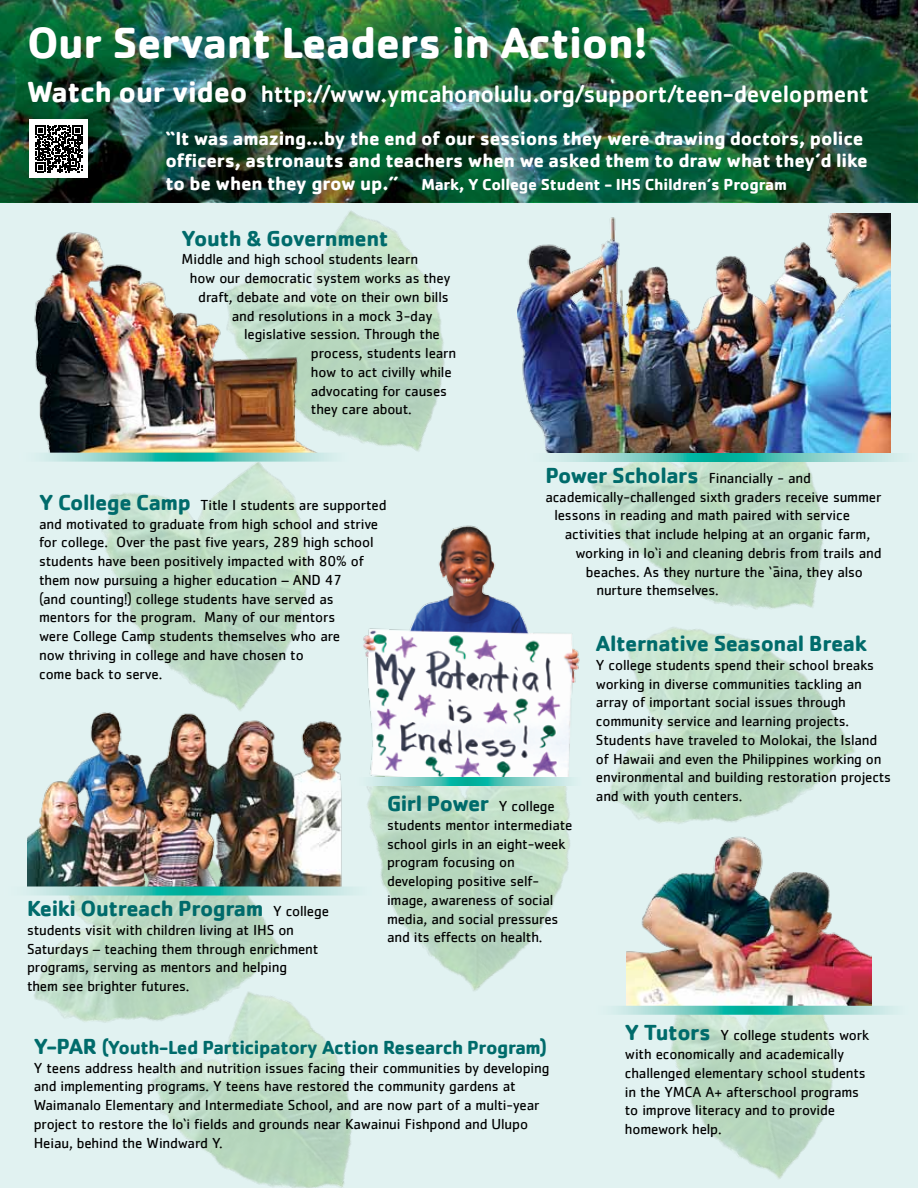
<style>
.page{position:relative;width:918px;height:1188px;background:#fff}
.page>*{position:absolute;margin:0;border:0;box-sizing:border-box;transform-origin:0 0}
.t1{font:700 45px "Cachet";letter-spacing:-.01em;color:#fff}
.t2{font:500 24px "Cachet";letter-spacing:-.01em;color:#fff}
.t3{font:700 22.5px "Cachet";letter-spacing:-.02em;color:#006b6b}
.t4{font:700 19.5px/22.5px "Cachet";letter-spacing:-.01em;color:#fff}
.t5{font:700 19.5px "Cachet";letter-spacing:-.02em;color:#006b6b}
.t6{font:700 16.5px "Cachet";letter-spacing:-.01em;color:#fff}
.t7{font:15px/18.8px "Cachet";letter-spacing:-.01em;color:#000}
.s1{font-weight:700;font-size:30px}
.s2{font-size:19.5px}
.s3{font-weight:700;font-size:22.5px;color:#006b6b}
.s4{font-weight:400;font-size:15px;color:#000}
.s5{font-size:22.5px}
</style>
<div class="page">
<div style="left:0;top:193px;width:918px;height:995px;background:#e1f2f1"></div>
<img style="left:367px;top:786px;width:190px;height:205px">
<img style="left:668px;top:955px;width:204px;height:224px">
<img style="left:157px;top:942px;width:270px;height:246px">
<img style="left:34px;top:896px;width:289px;height:196px">
<img style="left:537px;top:682px;width:318px;height:211px">
<img style="left:101px;top:493px;width:209px;height:187px">
<img style="left:592px;top:462px;width:231px;height:220px">
<img style="left:146px;top:202px;width:394px;height:321px">
<img style="left:0;top:0;width:918px;height:201px">
<img style="left:34px;top:219px;width:299px;height:234px">
<img style="left:517px;top:213px;width:374px;height:247px">
<img style="left:362px;top:520px;width:222px;height:263px">
<img style="left:27px;top:680px;width:315px;height:206px">
<img style="left:626px;top:832px;width:245px;height:174px">
<svg style="left:525px;top:508px;width:59px;height:108px"></svg>
<svg style="left:43px;top:453px;width:307px;height:9px;background:#7cd1c7"></svg>
<svg style="left:525px;top:453px;width:372px;height:9px;background:#7ad0c7"></svg>
<svg style="left:362px;top:777px;width:221px;height:9px;background:#7cd0c7"></svg>
<svg style="left:27px;top:886px;width:346px;height:10px;background:#7dccc3"></svg>
<svg style="left:614px;top:1006px;width:279px;height:9px;background:#75cec4"></svg>
<div style="left:30px;top:120px;width:58px;height:58px;background:#fff"></div>
<svg style="left:35px;top:125px;width:48px;height:47px"></svg>
<h1 class="t1" style="left:27px;top:14px;width:622px">Our Servant Leaders in Action!</h1>
<h2 class="t2" style="left:27px;top:79px;width:844px"><span class="s1">Watch our video</span> http://www.ymcahonolulu.org/support/teen-development</h2>
<h3 class="t4" style="left:165px;top:126px;width:704px">“It was amazing…by the end of our sessions they were drawing doctors, police officers, astronauts and teachers when we asked them to draw what they’d like</h3>
<p class="t6" style="left:165px;top:173px;width:623px"><span class="s2">to be when they grow up.”</span> Mark, Y College Student - IHS Children’s Program</p>
<h3 class="t3" style="left:182px;top:223px;width:208px">Youth &amp; Government</h3>
<p class="t7" style="left:182px;top:250px;width:238px">Middle and high school students learn</p>
<p class="t7" style="left:190px;top:268px;width:262px">how our democratic system works as they</p>
<p class="t7" style="left:198px;top:287px;width:252px">draft, debate and vote on their own bills</p>
<p class="t7" style="left:232px;top:306px;width:202px">and resolutions in a mock 3-day</p>
<p class="t7" style="left:244px;top:325px;width:197px">legislative session. Through the</p>
<p class="t7" style="left:311px;top:343px;width:147px">process, students learn</p>
<p class="t7" style="left:311px;top:362px;width:142px">how to act civilly while</p>
<p class="t7" style="left:311px;top:381px;width:138px">advocating for causes</p>
<p class="t7" style="left:311px;top:400px;width:102px">they care about.</p>
<p class="t7" style="left:545px;top:468px;width:267px"><span class="s3">Power Scholars</span> Financially - and</p>
<p class="t7" style="left:545px;top:487px;width:338px">academically-challenged sixth graders receive summer</p>
<p class="t7" style="left:554px;top:506px;width:297px">lessons in reading and math paired with service</p>
<p class="t7" style="left:565px;top:524px;width:307px">activities that include helping at an organic farm,</p>
<p class="t7" style="left:575px;top:543px;width:308px">working in lo‘i and cleaning debris from trails and</p>
<p class="t7" style="left:586px;top:562px;width:279px">beaches. As they nurture the ‘aina, they also</p>
<p class="t7" style="left:39px;top:495px;width:349px"><span class="s3">Y College Camp</span> Title I students are supported and motivated to graduate from high school and strive for college. Over the past five years, 289 high school students have been positively impacted with 80% of them now pursuing a higher education – AND 47<br>(and counting!) college students have served as mentors for the program. Many of our mentors<br>were College Camp students themselves who are<br>now thriving in college and have chosen to<br>come back to serve.</p>
<p class="t7" style="left:774px;top:566px;width:6px">¯</p>
<p class="t7" style="left:596px;top:581px;width:124px">nurture themselves.</p>
<h3 class="t3" style="left:596px;top:629px;width:272px">Alternative Seasonal Break</h3>
<p class="t7" style="left:596px;top:655px;width:297px">Y college students spend their school breaks working in diverse communities tackling an array of important social issues through community service and learning projects.<br>Students have traveled to Molokai, the Island of Hawaii and even the Philippines working on environmental and building restoration projects and with youth centers.</p>
<h3 class="t3" style="left:387px;top:789px;width:169px">Girl Power <span class="s4">Y college</span></h3>
<p class="t7" style="left:387px;top:815px;width:187px">students mentor intermediate school girls in an eight-week program focusing on developing positive self&shy;image, awareness of social media, and social pressures and its effects on health.</p>
<h3 class="t3" style="left:27px;top:894px;width:304px">Keiki Outreach Program <span class="s4">Y college</span></h3>
<p class="t7" style="left:27px;top:920px;width:293px">students visit with children living at IHS on Saturdays – teaching them through enrichment programs, serving as mentors and helping them see brighter futures.</p>
<h3 class="t5" style="left:34px;top:1035px;width:515px"><span class="s5">Y-PAR</span> (Youth-Led Participatory Action Research Program)</h3>
<p class="t7" style="left:34px;top:1058px;width:517px">Y teens address health and nutrition issues facing their communities by developing and implementing programs. Y teens have restored the community gardens at Waimanalo Elementary and Intermediate School, and are now part of a multi-year project to restore the lo‘i fields and grounds near Kawainui Fishpond and Ulupo Heiau, behind the Windward Y.</p>
<p class="t7" style="left:625px;top:1026px;width:246px"><span class="s3">Y Tutors</span> Y college students work with economically and academically challenged elementary school students in the YMCA A+ afterschool programs to improve literacy and to provide homework help.</p>
</div>
